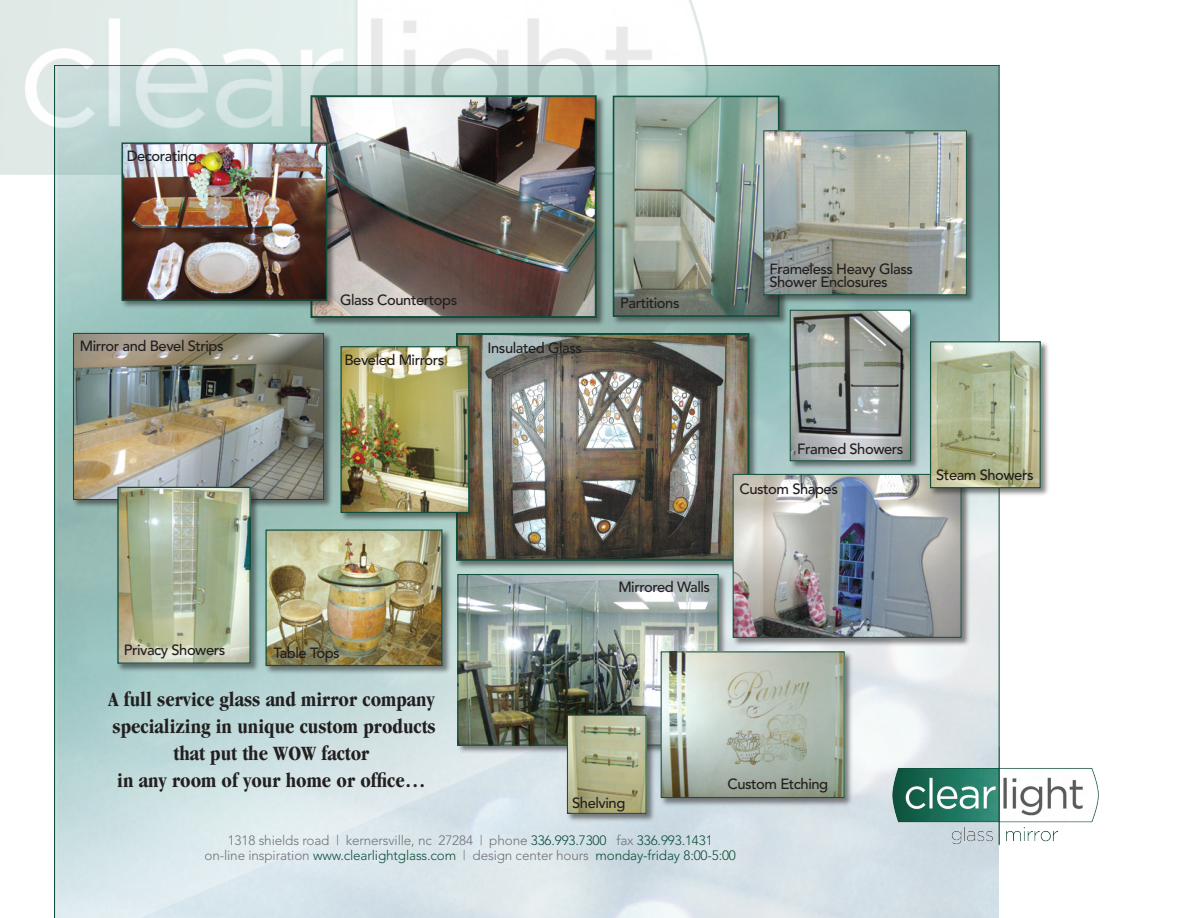
<style>
.page{position:relative;width:1188px;height:918px;background:#fff}
.page>*{position:absolute;margin:0;border:0;box-sizing:border-box;transform-origin:0 0}
.t1{font:700 condensed 21px/27px "Garamond";color:#231f20;text-align:center}
.t2{font:500 14.7px/12.9px "Avenir";letter-spacing:-.03em;color:#231f20}
.t3{font:300 13.5px/15px "Avenir";letter-spacing:-.01em;color:#717275;text-align:center}
.s1{color:#0f4f3a}
</style>
<div class="page">
<img style="left:55px;top:66px;width:944px;height:852px">
<hr style="left:54px;top:65px;width:945px;height:1px;background:#0f4f3a">
<hr style="left:54px;top:65px;width:1px;height:853px;background:#0f4f3a">
<img style="left:891px;top:746px;width:208px;height:100px">
<img style="left:0;top:0;width:712px;height:249px">
<div style="left:455px;top:332px;width:304px;height:238px;background:#231f20;opacity:.55"></div>
<img style="left:459px;top:336px;width:287px;height:222px">
<div style="left:456px;top:333px;width:293px;height:228px;border:2px solid #0f4f3a"></div>
<div style="left:731px;top:473px;width:240px;height:174px;background:#231f20;opacity:.55"></div>
<img style="left:735px;top:476px;width:224px;height:160px">
<div style="left:733px;top:474px;width:228px;height:164px;border:1px solid #0f4f3a"></div>
<div style="left:339px;top:345px;width:140px;height:177px;background:#231f20;opacity:.55"></div>
<img style="left:342px;top:348px;width:125px;height:163px">
<div style="left:340px;top:346px;width:129px;height:167px;border:1px solid #0f4f3a"></div>
<div style="left:456px;top:573px;width:272px;height:182px;background:#231f20;opacity:.55"></div>
<img style="left:459px;top:576px;width:258px;height:168px">
<div style="left:457px;top:574px;width:262px;height:172px;border:1px solid #0f4f3a"></div>
<div style="left:264px;top:528px;width:188px;height:148px;background:#231f20;opacity:.55"></div>
<img style="left:267px;top:531px;width:174px;height:133px">
<div style="left:265px;top:529px;width:178px;height:137px;border:1px solid #0f4f3a"></div>
<div style="left:309px;top:94px;width:297px;height:233px;background:#231f20;opacity:.55"></div>
<img style="left:313px;top:98px;width:281px;height:217px">
<div style="left:310px;top:95px;width:287px;height:223px;border:2px solid #0f4f3a"></div>
<div style="left:120px;top:141px;width:217px;height:169px;background:#231f20;opacity:.55"></div>
<img style="left:123px;top:144px;width:202px;height:155px">
<div style="left:121px;top:142px;width:206px;height:159px;border:1px solid #0f4f3a"></div>
<div style="left:611px;top:94px;width:178px;height:233px;background:#231f20;opacity:.55"></div>
<img style="left:616px;top:99px;width:160px;height:215px">
<div style="left:613px;top:96px;width:166px;height:221px;border:2px solid #0f4f3a"></div>
<div style="left:659px;top:650px;width:195px;height:157px;background:#231f20;opacity:.55"></div>
<img style="left:663px;top:653px;width:180px;height:143px">
<div style="left:661px;top:651px;width:184px;height:147px;border:1px solid #0f4f3a"></div>
<div style="left:72px;top:332px;width:261px;height:177px;background:#231f20;opacity:.55"></div>
<img style="left:75px;top:335px;width:247px;height:163px">
<div style="left:73px;top:333px;width:251px;height:167px;border:1px solid #0f4f3a"></div>
<div style="left:116px;top:485px;width:144px;height:188px;background:#231f20;opacity:.55"></div>
<img style="left:119px;top:489px;width:130px;height:173px">
<div style="left:117px;top:487px;width:134px;height:177px;border:1px solid #0f4f3a"></div>
<div style="left:566px;top:713px;width:90px;height:110px;background:#231f20;opacity:.55"></div>
<img style="left:569px;top:717px;width:76px;height:95px">
<div style="left:567px;top:715px;width:80px;height:99px;border:1px solid #0f4f3a"></div>
<div style="left:762px;top:129px;width:214px;height:175px;background:#231f20;opacity:.55"></div>
<img style="left:765px;top:132px;width:200px;height:161px">
<div style="left:763px;top:130px;width:204px;height:165px;border:1px solid #0f4f3a"></div>
<div style="left:788px;top:308px;width:133px;height:163px;background:#231f20;opacity:.55"></div>
<img style="left:792px;top:312px;width:117px;height:147px">
<div style="left:790px;top:310px;width:121px;height:151px;border:1px solid #0f4f3a"></div>
<hr style="left:999px;top:65px;width:1px;height:780px;background:#0f4f3a">
<div style="left:929px;top:340px;width:121px;height:158px;background:#231f20;opacity:.55"></div>
<img style="left:932px;top:343px;width:107px;height:143px">
<div style="left:930px;top:341px;width:111px;height:147px;border:1px solid #0f4f3a"></div>
<p class="t2" style="left:127px;top:149px;width:72px">Decorating</p>
<p class="t2" style="left:80px;top:340px;width:145px">Mirror and Bevel Strips</p>
<p class="t2" style="left:340px;top:293px;width:119px">Glass Countertops</p>
<p class="t2" style="left:344px;top:353px;width:101px">Beveled Mirrors</p>
<p class="t2" style="left:488px;top:341px;width:96px">Insulated Glass</p>
<p class="t2" style="left:620px;top:297px;width:61px">Partitions</p>
<p class="t2" style="left:770px;top:263px;width:145px">Frameless Heavy Glass<br>Shower Enclosures</p>
<p class="t2" style="left:797px;top:443px;width:108px">Framed Showers</p>
<p class="t2" style="left:740px;top:483px;width:100px">Custom Shapes</p>
<p class="t2" style="left:936px;top:469px;width:99px">Steam Showers</p>
<p class="t2" style="left:124px;top:644px;width:103px">Privacy Showers</p>
<p class="t2" style="left:273px;top:647px;width:68px">Table Tops</p>
<h1 class="t1" style="left:108px;top:686px;width:329px">A full service glass and mirror company specializing in unique custom products that put the WOW factor<br>in any room of your home or office…</h1>
<p class="t2" style="left:618px;top:581px;width:93px">Mirrored Walls</p>
<p class="t2" style="left:572px;top:797px;width:55px">Shelving</p>
<p class="t2" style="left:728px;top:778px;width:102px">Custom Etching</p>
<p class="t3" style="left:204px;top:833px;width:533px">1318 shields road | kernersville, nc 27284 | phone <span class="s1">336.993.7300</span> fax <span class="s1">336.993.1431<br></span>on-line inspiration <span class="s1">www.clearlightglass.com</span> | design center hours <span class="s1">monday-friday 8:00-5:00</span></p>
</div>
